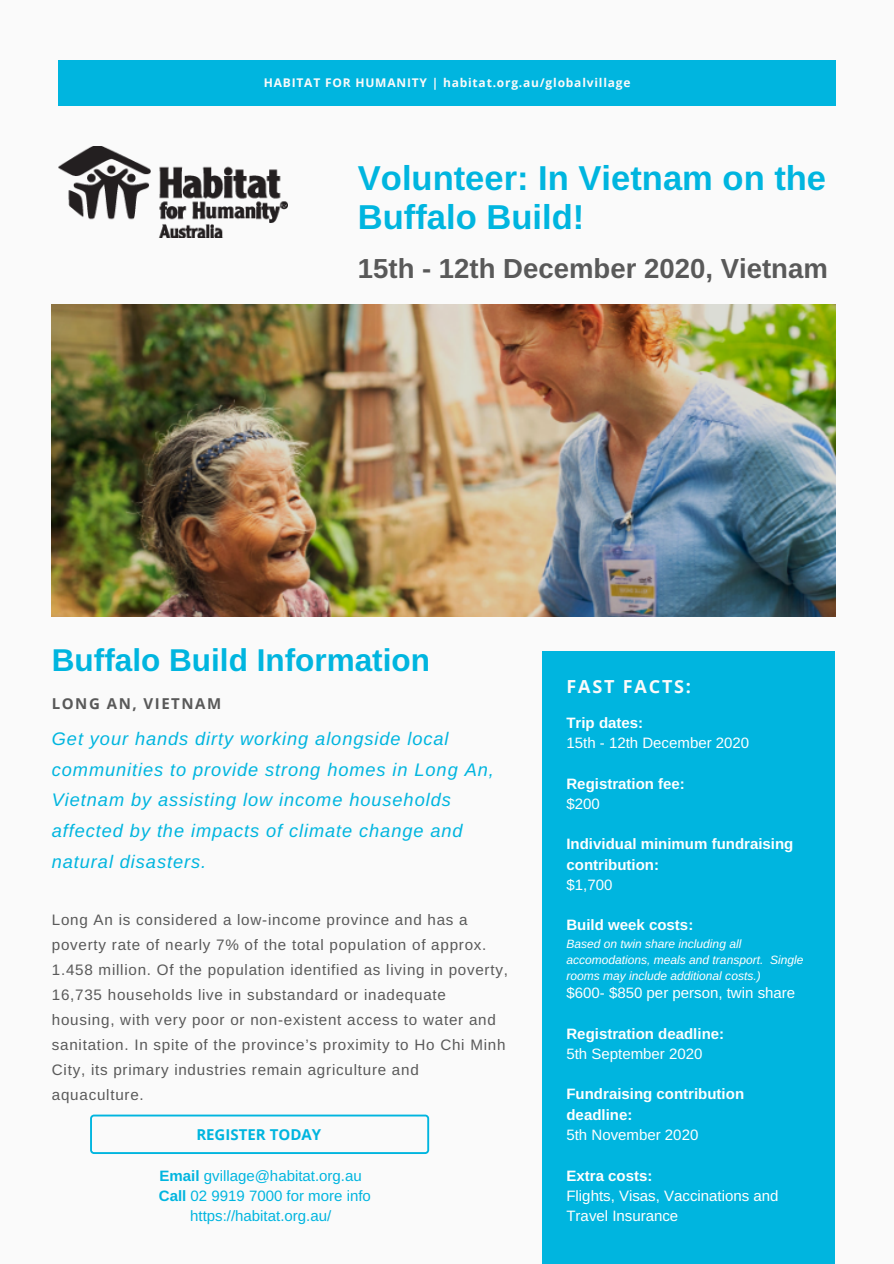
<style>
.page{position:relative;width:894px;height:1264px;background:#fff}
.page>*{position:absolute;margin:0;border:0;box-sizing:border-box;transform-origin:0 0}
.t1{font:700 34.5px/39.3px "Arimo";color:#00b5df}
.t2{font:700 31.5px "Arimo";color:#00b5df}
.t3{font:700 27.6px "Arimo";color:#595959}
.t4{font:italic 18.15px/30.8px "Arimo";letter-spacing:.05em;color:#00b5df}
.t5{font:700 18px "Open Sans";letter-spacing:.1em;color:#fafafa}
.t6{font:15.15px/25px "Arimo";letter-spacing:.05em;color:#595959}
.t7{font:700 15px/20.2px "Arimo";color:#fff}
.t8{font:15px/20.2px "Arimo";color:#fff}
.t9{font:15px/20.2px "Arimo";color:#00b5df;text-align:center}
.t10{font:700 15px "Open Sans";letter-spacing:.1em;color:#595959}
.t11{font:700 15px "Open Sans";color:#00b5df}
.t12{font:italic 12px/15.8px "Arimo";color:#fff}
.t13{font:700 12px "Open Sans";letter-spacing:.065em;color:#fafafa}
.s1{font-weight:700}
</style>
<div class="page">
<div style="left:0;top:0;width:893px;height:1263px;background:#fafafa"></div>
<div style="left:59px;top:60px;width:776px;height:45px;background:#00b5df"></div>
<div style="left:541px;top:651px;width:293px;height:612px;background:#00b5df"></div>
<img style="left:52px;top:304px;width:782px;height:312px">
<img style="left:59px;top:146px;width:228px;height:92px">
<svg style="left:90px;top:1114px;width:339px;height:39px"></svg>
<p class="t13" style="left:264px;top:74px;width:368px">HABITAT FOR HUMANITY | habitat.org.au/globalvillage</p>
<h1 class="t1" style="left:358px;top:158px;width:469px">Volunteer: In Vietnam on the<br>Buffalo Build!</h1>
<h3 class="t3" style="left:358px;top:253px;width:471px">15th - 12th December 2020, Vietnam</h3>
<h2 class="t2" style="left:52px;top:642px;width:379px">Buffalo Build Information</h2>
<p class="t10" style="left:52px;top:693px;width:171px">LONG AN, VIETNAM</p>
<p class="t4" style="left:52px;top:723px;width:443px">Get your hands dirty working alongside local communities to provide strong homes in Long An, Vietnam by assisting low income households affected by the impacts of climate change and natural disasters.</p>
<p class="t6" style="left:52px;top:907px;width:457px">Long An is considered a low-income province and has a poverty rate of nearly 7% of the total population of approx.<br>1.458 million. Of the population identified as living in poverty, 16,735 households live in substandard or inadequate housing, with very poor or non-existent access to water and sanitation. In spite of the province’s proximity to Ho Chi Minh City, its primary industries remain agriculture and aquaculture.</p>
<p class="t11" style="left:196px;top:1123px;width:126px">REGISTER TODAY</p>
<p class="t9" style="left:159px;top:1165px;width:213px"><span class="s1">Email</span> gvillage@habitat.org.au<br><span class="s1">Call</span> 02 9919 7000 for more info https://habitat.org.au/</p>
<p class="t5" style="left:566px;top:673px;width:126px">FAST FACTS:</p>
<p class="t7" style="left:566px;top:712px;width:78px">Trip dates:</p>
<p class="t8" style="left:566px;top:732px;width:184px">15th - 12th December 2020</p>
<p class="t7" style="left:566px;top:773px;width:120px">Registration fee:</p>
<p class="t8" style="left:566px;top:793px;width:35px">$200</p>
<p class="t7" style="left:566px;top:834px;width:228px">Individual minimum fundraising contribution:</p>
<p class="t8" style="left:566px;top:874px;width:47px">$1,700</p>
<p class="t7" style="left:566px;top:915px;width:128px">Build week costs:</p>
<p class="t12" style="left:566px;top:936px;width:238px">Based on twin share including all accomodations, meals and transport. Single rooms may include additional costs.)</p>
<p class="t8" style="left:566px;top:982px;width:230px">$600- $850 per person, twin share</p>
<p class="t7" style="left:566px;top:1023px;width:159px">Registration deadline:</p>
<p class="t8" style="left:566px;top:1043px;width:137px">5th September 2020</p>
<p class="t7" style="left:566px;top:1084px;width:179px">Fundraising contribution deadline:</p>
<p class="t8" style="left:566px;top:1124px;width:133px">5th November 2020</p>
<p class="t7" style="left:566px;top:1165px;width:87px">Extra costs:</p>
<p class="t8" style="left:566px;top:1185px;width:213px">Flights, Visas, Vaccinations and<br>Travel Insurance</p>
</div>
